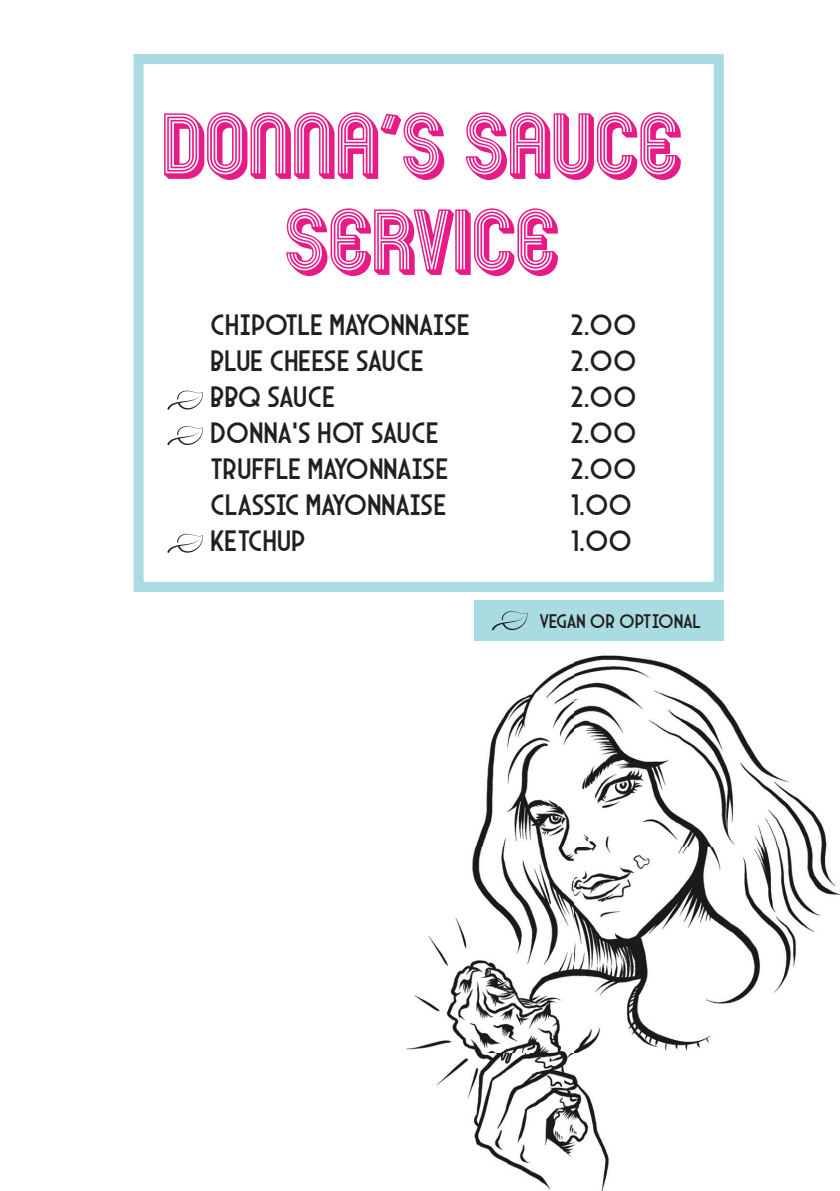
<style>
.page{position:relative;width:840px;height:1191px;background:#fff}
.page>*{position:absolute;margin:0;border:0;box-sizing:border-box;transform-origin:0 0}
.t1{font:80px/96px "Mexcellent 3 D";color:#e71b87;text-align:center}
.t2{font:30px "Arcane Nine";letter-spacing:-.015em;color:#231f20}
.t3{font:20px "Arcane Nine";letter-spacing:-.015em;color:#231f20}
</style>
<div class="page">
<img style="left:406px;top:655px;width:433px;height:536px">
<div style="left:133px;top:54px;width:590px;height:538px;border:10px solid #a9dce0"></div>
<svg style="left:167px;top:534px;width:36px;height:19px"></svg>
<svg style="left:167px;top:426px;width:36px;height:19px"></svg>
<svg style="left:167px;top:391px;width:36px;height:19px"></svg>
<div style="left:474px;top:600px;width:249px;height:41px;background:#a9dce0"></div>
<svg style="left:492px;top:611px;width:35px;height:19px"></svg>
<h1 class="t1" style="left:160px;top:97px;width:521px">DONNA’S SAUCE<br>SERVICE</h1>
<p class="t2" style="left:210px;top:307px;width:261px">CHIPOTLE MAYONNAISE</p>
<p class="t2" style="left:570px;top:307px;width:67px">2.00</p>
<p class="t2" style="left:210px;top:343px;width:215px">BLUE CHEESE SAUCE</p>
<p class="t2" style="left:570px;top:343px;width:67px">2.00</p>
<p class="t2" style="left:210px;top:379px;width:127px">BBQ SAUCE</p>
<p class="t2" style="left:570px;top:379px;width:67px">2.00</p>
<p class="t2" style="left:210px;top:415px;width:230px">DONNA’S HOT SAUCE</p>
<p class="t2" style="left:570px;top:415px;width:67px">2.00</p>
<p class="t2" style="left:210px;top:451px;width:240px">TRUFFLE MAYONNAISE</p>
<p class="t2" style="left:570px;top:451px;width:67px">2.00</p>
<p class="t2" style="left:210px;top:487px;width:238px">CLASSIC MAYONNAISE</p>
<p class="t2" style="left:570px;top:487px;width:63px">1.00</p>
<p class="t2" style="left:210px;top:523px;width:97px">KETCHUP</p>
<p class="t2" style="left:570px;top:523px;width:63px">1.00</p>
<p class="t3" style="left:539px;top:609px;width:163px">VEGAN OR OPTIONAL</p>
</div>
